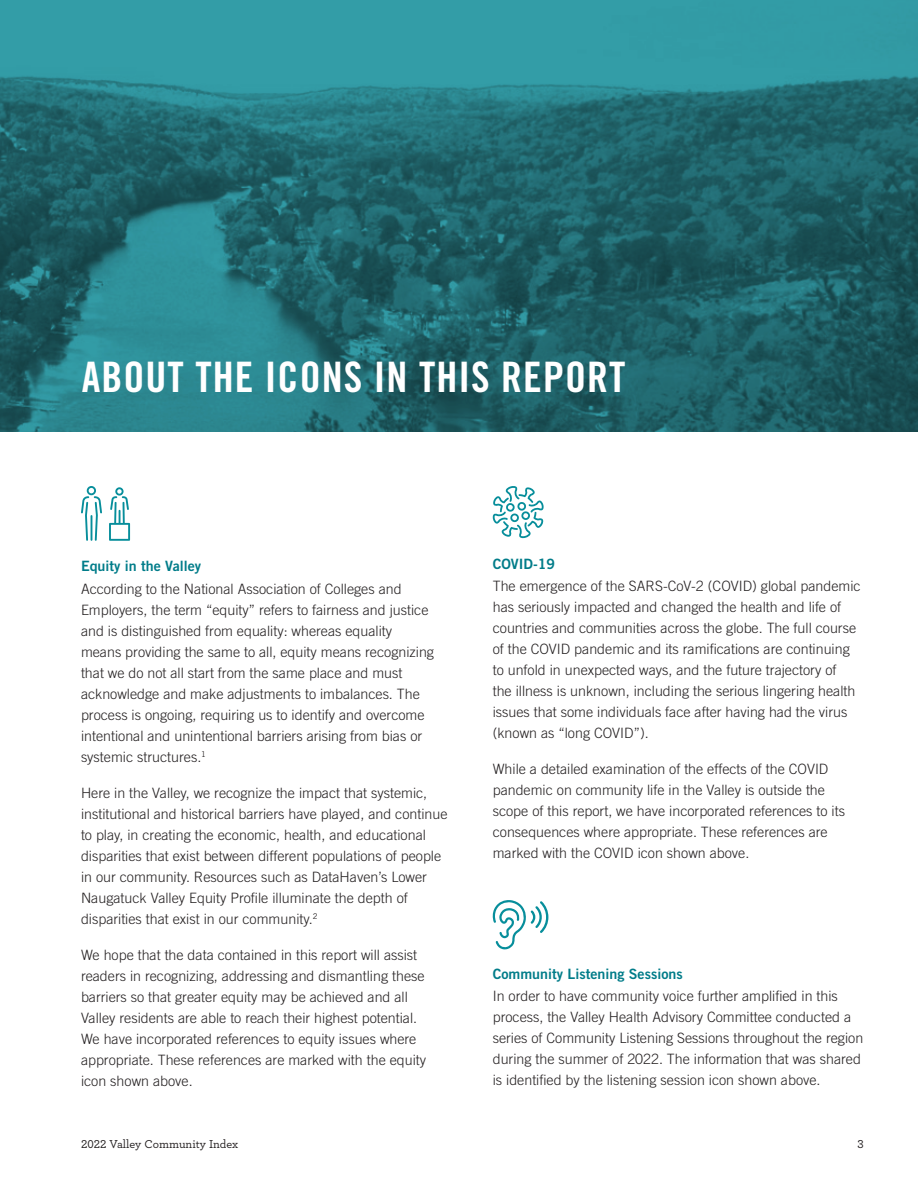
<style>
.page{position:relative;width:918px;height:1188px;background:#fff}
.page>*{position:absolute;margin:0;border:0;box-sizing:border-box;transform-origin:0 0}
.Heading{font:42px "Trade Gothic LT Std Bd Cn 20";letter-spacing:.025em;color:#fff}
.Body{font:300 14.25px/21px "Trade Gothic LT Std";color:#231f20}
.Subheading{font:14.25px "Trade Gothic LT Std Bd 2";color:#007c89}
.t1{font:500 12px "Archer";color:#231f20}
</style>
<div class="page">
<svg style="left:0;top:0;width:918px;height:432px;background:#247279"></svg>
<svg style="left:81px;top:486px;width:21px;height:55px"></svg>
<svg style="left:109px;top:487px;width:21px;height:54px"></svg>
<svg style="left:493px;top:486px;width:51px;height:52px"></svg>
<svg style="left:493px;top:900px;width:55px;height:49px"></svg>
<p class="Heading" style="left:82px;top:352px;width:545px">ABOUT THE ICONS IN THIS REPORT</p>
<p class="Subheading" style="left:81px;top:557px;width:122px">Equity in the Valley</p>
<p class="Body" style="left:81px;top:578px;width:355px">According to the National Association of Colleges and Employers, the term “equity” refers to fairness and justice and is distinguished from equality: whereas equality means providing the same to all, equity means recognizing that we do not all start from the same place and must acknowledge and make adjustments to imbalances. The process is ongoing, requiring us to identify and overcome intentional and unintentional barriers arising from bias or systemic structures.<sup>1</sup></p>
<p class="Body" style="left:81px;top:782px;width:368px">Here in the Valley, we recognize the impact that systemic, institutional and historical barriers have played, and continue to play, in creating the economic, health, and educational disparities that exist between different populations of people in our community. Resources such as DataHaven’s Lower Naugatuck Valley Equity Profile illuminate the depth of disparities that exist in our community.<sup>2</sup></p>
<p class="Body" style="left:81px;top:944px;width:347px">We hope that the data contained in this report will assist readers in recognizing, addressing and dismantling these barriers so that greater equity may be achieved and all Valley residents are able to reach their highest potential.<br>We have incorporated references to equity issues where appropriate. These references are marked with the equity icon shown above.</p>
<p class="Subheading" style="left:493px;top:555px;width:64px">COVID-19</p>
<p class="Body" style="left:493px;top:575px;width:369px">The emergence of the SARS-CoV-2 (COVID) global pandemic has seriously impacted and changed the health and life of countries and communities across the globe. The full course of the COVID pandemic and its ramifications are continuing to unfold in unexpected ways, and the future trajectory of<br>the illness is unknown, including the serious lingering health issues that some individuals face after having had the virus (known as “long COVID”).</p>
<p class="Body" style="left:493px;top:758px;width:354px">While a detailed examination of the effects of the COVID pandemic on community life in the Valley is outside the scope of this report, we have incorporated references to its consequences where appropriate. These references are marked with the COVID icon shown above.</p>
<p class="Subheading" style="left:493px;top:965px;width:191px">Community Listening Sessions</p>
<p class="Body" style="left:493px;top:985px;width:372px">In order to have community voice further amplified in this process, the Valley Health Advisory Committee conducted a series of Community Listening Sessions throughout the region during the summer of 2022. The information that was shared is identified by the listening session icon shown above.</p>
<p class="t1" style="left:81px;top:1135px;width:159px">2022 Valley Community Index</p>
<p class="t1" style="left:858px;top:1135px;width:8px">3</p>
</div>
